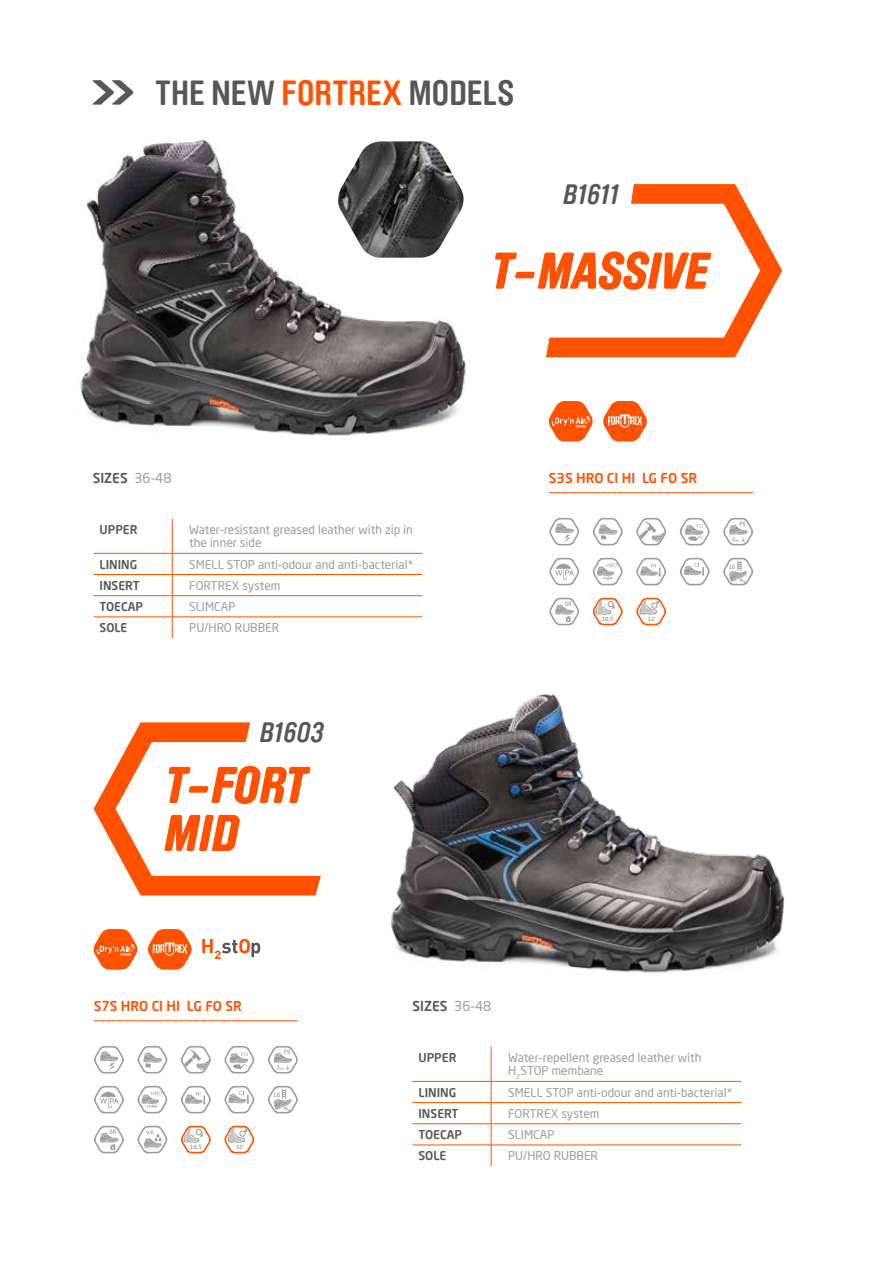
<style>
.page{position:relative;width:893px;height:1263px;background:#fff}
.page>*{position:absolute;margin:0;border:0;box-sizing:border-box;transform-origin:0 0}
.t1{font:italic 900 51px/48px "Brauer Neue";color:#ff5100}
.t2{font:700 34.5px "Brauer Neue";letter-spacing:.005em;color:#575756}
.t3{font:italic 700 27.6px "Brauer Neue";letter-spacing:-.025em;color:#575756}
.t4{font:500 13.5px "Neo Sans Pro";color:#ff5100}
.t5{font:500 13.5px "Neo Sans Pro";color:#575756}
.t6{font:12px/13.5px "Neo Sans Pro";color:#9d9d9c}
.t7{font:500 12px "Neo Sans Pro";color:#575756}
.t8{font:500 5.7px "Neo Sans Pro";color:#9d9d9c}
.s1{color:#ff5100}
.s2{font-weight:400;color:#9d9d9c}
</style>
<div class="page">
<svg style="left:93px;top:80px;width:40px;height:25px"></svg>
<img style="left:80px;top:138px;width:386px;height:298px">
<img style="left:390px;top:693px;width:394px;height:280px">
<hr style="left:172px;top:519px;width:1px;height:34px;background:#ff5100">
<hr style="left:94px;top:553px;width:78px;height:1px;background:#ff5100">
<hr style="left:172px;top:553px;width:250px;height:1px;background:#ff5100">
<hr style="left:94px;top:574px;width:78px;height:1px;background:#ff5100">
<hr style="left:172px;top:574px;width:250px;height:1px;background:#ff5100">
<hr style="left:94px;top:595px;width:78px;height:1px;background:#ff5100">
<hr style="left:172px;top:595px;width:250px;height:1px;background:#ff5100">
<hr style="left:94px;top:617px;width:78px;height:1px;background:#ff5100">
<hr style="left:172px;top:617px;width:250px;height:1px;background:#ff5100">
<svg style="left:172px;top:553px;width:1px;height:85px"></svg>
<hr style="left:491px;top:1047px;width:1px;height:34px;background:#ff5100">
<hr style="left:412px;top:1081px;width:79px;height:1px;background:#ff5100">
<hr style="left:491px;top:1081px;width:250px;height:1px;background:#ff5100">
<hr style="left:412px;top:1102px;width:79px;height:1px;background:#ff5100">
<hr style="left:491px;top:1102px;width:250px;height:1px;background:#ff5100">
<hr style="left:412px;top:1123px;width:79px;height:1px;background:#ff5100">
<hr style="left:491px;top:1123px;width:250px;height:1px;background:#ff5100">
<hr style="left:412px;top:1145px;width:79px;height:1px;background:#ff5100">
<hr style="left:491px;top:1145px;width:250px;height:1px;background:#ff5100">
<svg style="left:491px;top:1081px;width:1px;height:85px"></svg>
<svg style="left:548px;top:401px;width:45px;height:41px"></svg>
<svg style="left:93px;top:929px;width:45px;height:41px"></svg>
<img style="left:337px;top:141px;width:128px;height:117px">
<svg style="left:546px;top:184px;width:236px;height:173px"></svg>
<svg style="left:94px;top:722px;width:227px;height:173px"></svg>
<svg style="left:603px;top:401px;width:44px;height:41px"></svg>
<svg style="left:148px;top:929px;width:44px;height:41px"></svg>
<svg style="left:202px;top:939px;width:58px;height:20px"></svg>
<svg style="left:549px;top:518px;width:30px;height:27px"></svg>
<svg style="left:593px;top:518px;width:30px;height:27px"></svg>
<svg style="left:636px;top:518px;width:30px;height:27px"></svg>
<svg style="left:680px;top:518px;width:30px;height:27px"></svg>
<svg style="left:723px;top:518px;width:30px;height:27px"></svg>
<svg style="left:549px;top:558px;width:30px;height:27px"></svg>
<svg style="left:593px;top:558px;width:30px;height:27px"></svg>
<svg style="left:636px;top:558px;width:30px;height:27px"></svg>
<svg style="left:680px;top:558px;width:30px;height:27px"></svg>
<svg style="left:723px;top:558px;width:30px;height:27px"></svg>
<svg style="left:549px;top:598px;width:30px;height:27px"></svg>
<svg style="left:593px;top:598px;width:30px;height:27px"></svg>
<svg style="left:636px;top:598px;width:30px;height:27px"></svg>
<hr style="left:549px;top:492px;width:204px;height:1px;background:#ff5100">
<svg style="left:94px;top:1046px;width:30px;height:27px"></svg>
<svg style="left:137px;top:1046px;width:31px;height:27px"></svg>
<svg style="left:181px;top:1046px;width:30px;height:27px"></svg>
<svg style="left:224px;top:1046px;width:30px;height:27px"></svg>
<svg style="left:268px;top:1046px;width:30px;height:27px"></svg>
<svg style="left:94px;top:1086px;width:30px;height:27px"></svg>
<svg style="left:137px;top:1086px;width:31px;height:27px"></svg>
<svg style="left:181px;top:1086px;width:30px;height:27px"></svg>
<svg style="left:224px;top:1086px;width:30px;height:27px"></svg>
<svg style="left:268px;top:1086px;width:30px;height:27px"></svg>
<svg style="left:94px;top:1126px;width:30px;height:27px"></svg>
<svg style="left:137px;top:1126px;width:31px;height:27px"></svg>
<svg style="left:181px;top:1126px;width:30px;height:27px"></svg>
<svg style="left:224px;top:1126px;width:30px;height:27px"></svg>
<hr style="left:94px;top:1020px;width:204px;height:1px;background:#ff5100">
<h2 class="t2" style="left:155px;top:73px;width:361px">THE NEW <span class="s1">FORTREX</span> MODELS</h2>
<h3 class="t3" style="left:564px;top:178px;width:58px">B1611</h3>
<p class="t5" style="left:93px;top:470px;width:80px">SIZES <span class="s2">36-48</span></p>
<p class="t7" style="left:100px;top:522px;width:40px">UPPER</p>
<p class="t6" style="left:189px;top:522px;width:225px">Water-resistant greased leather with zip in the inner side</p>
<p class="t7" style="left:100px;top:556px;width:39px">LINING</p>
<p class="t6" style="left:189px;top:557px;width:226px">SMELL STOP anti-odour and anti-bacterial*</p>
<p class="t7" style="left:100px;top:578px;width:42px">INSERT</p>
<p class="t6" style="left:189px;top:578px;width:93px">FORTREX system</p>
<p class="t7" style="left:100px;top:599px;width:45px">TOECAP</p>
<p class="t6" style="left:189px;top:599px;width:48px">SLIMCAP</p>
<p class="t7" style="left:100px;top:620px;width:29px">SOLE</p>
<p class="t6" style="left:189px;top:621px;width:91px">PU/HRO RUBBER</p>
<h3 class="t3" style="left:260px;top:717px;width:65px">B1603</h3>
<h1 class="t1" style="left:165px;top:761px;width:144px">T-FORT<br>MID</h1>
<h1 class="t1" style="left:492px;top:247px;width:219px">T-MASSIVE</h1>
<p class="t4" style="left:549px;top:470px;width:150px">S3S HRO CI HI LG FO SR</p>
<p class="t8" style="left:602px;top:615px;width:14px">10,5</p>
<p class="t8" style="left:648px;top:615px;width:9px">12</p>
<p class="t4" style="left:94px;top:998px;width:150px">S7S HRO CI HI LG FO SR</p>
<p class="t8" style="left:190px;top:1143px;width:14px">10,5</p>
<p class="t8" style="left:236px;top:1143px;width:9px">12</p>
<p class="t5" style="left:412px;top:998px;width:80px">SIZES <span class="s2">36-48</span></p>
<p class="t7" style="left:418px;top:1050px;width:40px">UPPER</p>
<p class="t6" style="left:508px;top:1050px;width:195px">Water-repellent greased leather with<br>H<sub>2</sub>STOP membane</p>
<p class="t7" style="left:418px;top:1084px;width:39px">LINING</p>
<p class="t6" style="left:508px;top:1085px;width:226px">SMELL STOP anti-odour and anti-bacterial*</p>
<p class="t7" style="left:418px;top:1106px;width:42px">INSERT</p>
<p class="t6" style="left:508px;top:1106px;width:93px">FORTREX system</p>
<p class="t7" style="left:418px;top:1127px;width:45px">TOECAP</p>
<p class="t6" style="left:508px;top:1127px;width:48px">SLIMCAP</p>
<p class="t7" style="left:418px;top:1148px;width:29px">SOLE</p>
<p class="t6" style="left:508px;top:1149px;width:91px">PU/HRO RUBBER</p>
</div>
